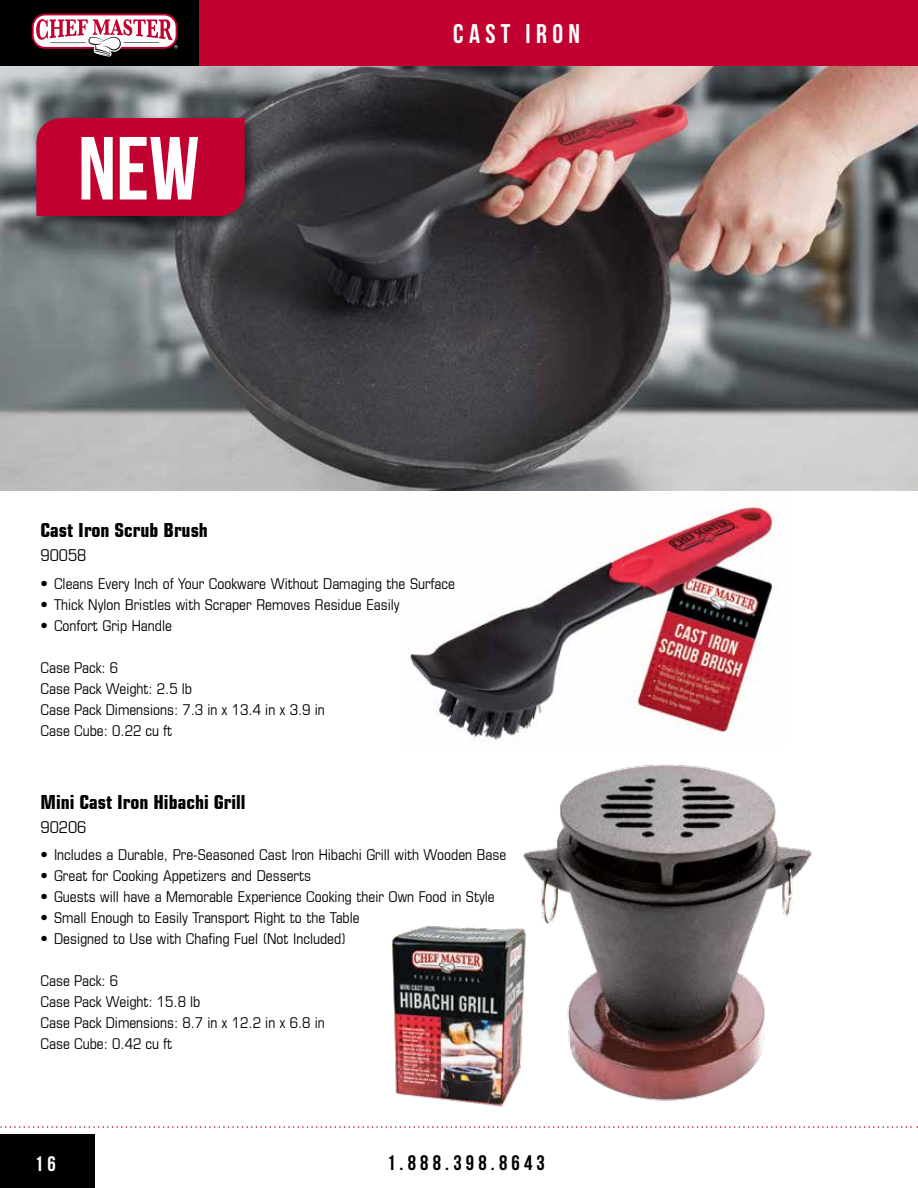
<style>
.page{position:relative;width:918px;height:1188px;background:#fff}
.page>*{position:absolute;margin:0;border:0;box-sizing:border-box;transform-origin:0 0}
.t1{font:700 89.4px "Bebas Neue";color:#fff}
.t2{font:700 27px "Bebas Neue";letter-spacing:.2em;color:#fff}
.t3{font:700 21px "Bebas Neue";letter-spacing:.2em;color:#000}
.t4{font:700 21px "Bebas Neue";color:#fff}
.t5{font:700 condensed 19.5px "Eurostile";color:#000}
.t6{font:condensed 16.5px "Eurostile";color:#000}
.t7{font:condensed 15px/21px "Eurostile";color:#000}
</style>
<div class="page">
<div style="left:199px;top:0;width:719px;height:66px;background:#c10230"></div>
<div style="left:0;top:0;width:199px;height:66px;background:#000"></div>
<div style="left:0;top:1134px;width:95px;height:54px;background:#000"></div>
<svg style="left:32px;top:14px;width:146px;height:43px"></svg>
<svg style="left:0;top:1126px;width:918px;height:2px"></svg>
<img style="left:408px;top:504px;width:367px;height:239px">
<img style="left:523px;top:764px;width:289px;height:337px">
<img style="left:391px;top:924px;width:136px;height:183px">
<img style="left:0;top:66px;width:918px;height:424px">
<div style="left:33px;top:115px;width:225px;height:114px;background:#000;opacity:.5"></div>
<div style="left:36px;top:118px;width:209px;height:98px;background:#c10230"></div>
<h1 class="t1" style="left:78px;top:120px;width:123px">NEW</h1>
<h2 class="t2" style="left:453px;top:19px;width:128px">CAST IRON</h2>
<h3 class="t5" style="left:40px;top:518px;width:169px">Cast Iron Scrub Brush</h3>
<p class="t6" style="left:40px;top:545px;width:47px">90058</p>
<p class="t7" style="left:40px;top:573px;width:416px">• Cleans Every Inch of Your Cookware Without Damaging the Surface</p>
<p class="t7" style="left:40px;top:594px;width:361px">• Thick Nylon Bristles with Scraper Removes Residue Easily</p>
<p class="t7" style="left:40px;top:615px;width:133px">• Confort Grip Handle</p>
<p class="t7" style="left:40px;top:657px;width:286px">Case Pack: 6<br>Case Pack Weight: 2. 5 lb<br>Case Pack Dimensions: 7. 3 in x 13.4 in x 3. 9 in<br>Case Cube: 0. 22 cu ft</p>
<h3 class="t5" style="left:40px;top:790px;width:207px">Mini Cast Iron Hibachi Grill</h3>
<p class="t6" style="left:40px;top:817px;width:47px">90206</p>
<p class="t7" style="left:40px;top:844px;width:467px">• Includes a Durable, Pre-Seasoned Cast Iron Hibachi Grill with Wooden Base</p>
<p class="t7" style="left:40px;top:865px;width:272px">• Great for Cooking Appetizers and Desserts</p>
<p class="t7" style="left:40px;top:886px;width:456px">• Guests will have a Memorable Experience Cooking their Own Food in Style</p>
<p class="t7" style="left:40px;top:907px;width:321px">• Small Enough to Easily Transport Right to the Table</p>
<p class="t7" style="left:40px;top:928px;width:307px">• Designed to Use with Chafing Fuel (Not Included)</p>
<p class="t7" style="left:40px;top:970px;width:286px">Case Pack: 6<br>Case Pack Weight: 15. 8 lb<br>Case Pack Dimensions: 8. 7 in x 12. 2 in x 6. 8 in<br>Case Cube: 0.42 cu ft</p>
<h3 class="t4" style="left:35px;top:1153px;width:22px">16</h3>
<h3 class="t3" style="left:387px;top:1151px;width:159px">1.888.398.8643</h3>
</div>
